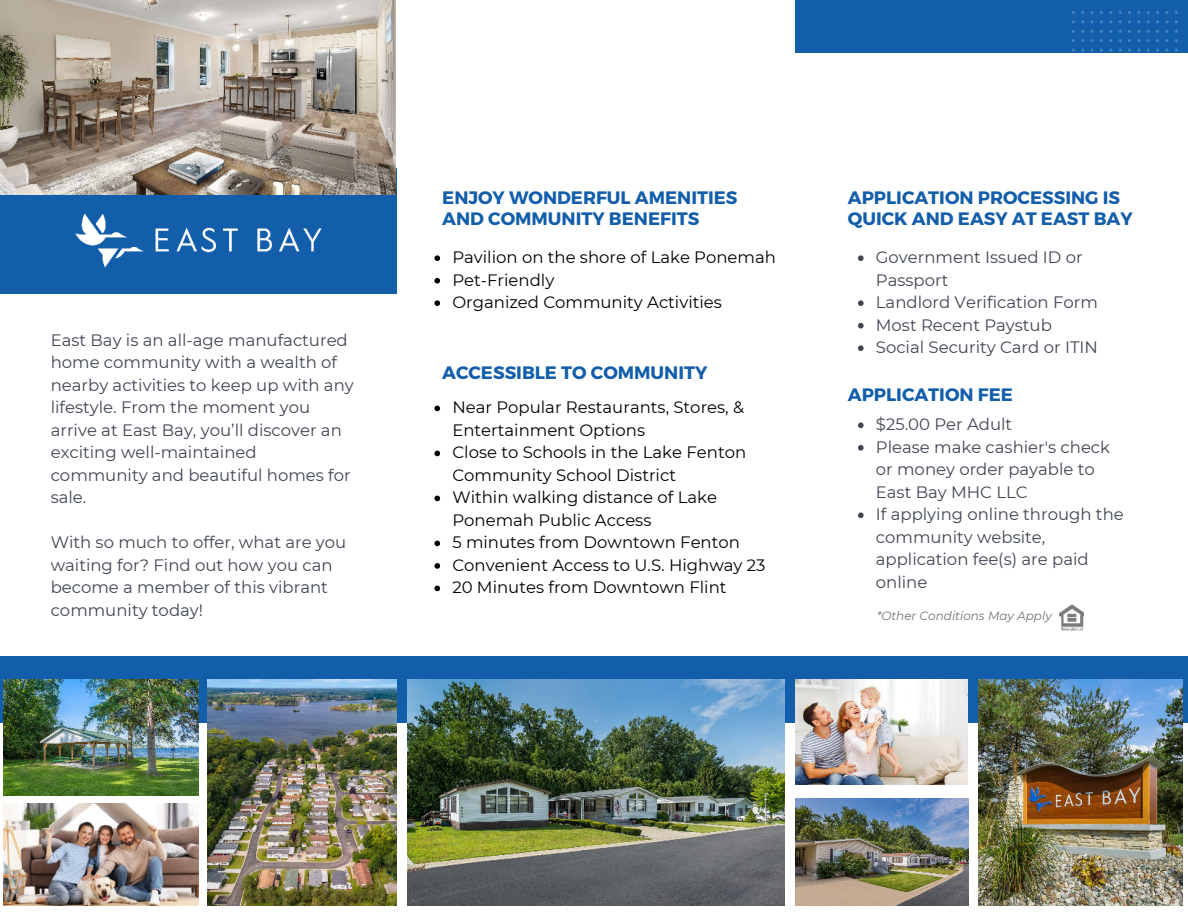
<style>
.page{position:relative;width:1188px;height:918px;background:#fff}
.page>*{position:absolute;margin:0;border:0;box-sizing:border-box;transform-origin:0 0}
.t1{font:700 18px/21.3px "Montserrat";color:#135eab}
.t2{font:16.5px/22.5px "Montserrat";color:#3f4652}
.t3{font:16.5px/22.5px "Montserrat";color:#000}
.t4{font:italic 12px "Montserrat";color:#737373}
</style>
<div class="page">
<div style="left:0;top:168px;width:396px;height:126px;background:#135eab"></div>
<div style="left:795px;top:0;width:393px;height:52px;background:#135eab"></div>
<img style="left:0;top:0;width:396px;height:195px">
<div style="left:0;top:657px;width:1188px;height:66px;background:#135eab"></div>
<img style="left:979px;top:680px;width:204px;height:226px">
<img style="left:795px;top:680px;width:172px;height:104px">
<svg style="left:1072px;top:11px;width:106px;height:42px"></svg>
<img style="left:4px;top:680px;width:194px;height:116px">
<img style="left:4px;top:803px;width:194px;height:103px">
<img style="left:207px;top:680px;width:189px;height:226px">
<img style="left:796px;top:799px;width:172px;height:107px">
<img style="left:407px;top:680px;width:377px;height:226px">
<img style="left:1059px;top:604px;width:24px;height:26px">
<img style="left:75px;top:213px;width:247px;height:55px">
<svg style="left:858px;top:255px;width:6px;height:6px"></svg>
<svg style="left:858px;top:300px;width:6px;height:6px"></svg>
<svg style="left:858px;top:323px;width:6px;height:6px"></svg>
<svg style="left:858px;top:345px;width:6px;height:6px"></svg>
<svg style="left:434px;top:255px;width:6px;height:6px"></svg>
<svg style="left:434px;top:278px;width:6px;height:6px"></svg>
<svg style="left:434px;top:300px;width:6px;height:6px"></svg>
<svg style="left:434px;top:406px;width:6px;height:5px"></svg>
<svg style="left:434px;top:451px;width:6px;height:5px"></svg>
<svg style="left:434px;top:496px;width:6px;height:5px"></svg>
<svg style="left:434px;top:541px;width:6px;height:5px"></svg>
<svg style="left:434px;top:563px;width:6px;height:6px"></svg>
<svg style="left:434px;top:586px;width:6px;height:5px"></svg>
<svg style="left:858px;top:422px;width:6px;height:6px"></svg>
<svg style="left:858px;top:445px;width:6px;height:6px"></svg>
<svg style="left:858px;top:512px;width:6px;height:6px"></svg>
<p class="t2" style="left:51px;top:328px;width:305px">East Bay is an all-age manufactured home community with a wealth of nearby activities to keep up with any lifestyle. From the moment you arrive at East Bay, you’ll discover an exciting well-maintained community and beautiful homes for sale.</p>
<p class="t2" style="left:51px;top:531px;width:297px">With so much to offer, what are you waiting for? Find out how you can become a member of this vibrant community today!</p>
<p class="t1" style="left:442px;top:187px;width:297px">ENJOY WONDERFUL AMENITIES<br>AND COMMUNITY BENEFITS</p>
<p class="t3" style="left:452px;top:246px;width:325px">Pavilion on the shore of Lake Ponemah<br>Pet-Friendly<br>Organized Community Activities</p>
<p class="t1" style="left:442px;top:362px;width:267px">ACCESSIBLE TO COMMUNITY</p>
<p class="t3" style="left:452px;top:396px;width:315px">Near Popular Restaurants, Stores, &amp;<br>Entertainment Options<br>Close to Schools in the Lake Fenton<br>Community School District<br>Within walking distance of Lake<br>Ponemah Public Access<br>5 minutes from Downtown Fenton<br>Convenient Access to U.S. Highway 23<br>20 Minutes from Downtown Flint</p>
<p class="t1" style="left:848px;top:187px;width:286px">APPLICATION PROCESSING IS<br>QUICK AND EASY AT EAST BAY</p>
<p class="t2" style="left:876px;top:246px;width:224px">Government Issued ID or<br>Passport<br>Landlord Verification Form<br>Most Recent Paystub<br>Social Security Card or ITIN</p>
<p class="t1" style="left:848px;top:384px;width:167px">APPLICATION FEE</p>
<p class="t2" style="left:876px;top:413px;width:249px">$25.00 Per Adult<br>Please make cashier's check or money order payable to<br>East Bay MHC LLC<br>If applying online through the community website, application fee(s) are paid online</p>
<p class="t4" style="left:877px;top:608px;width:177px">*Other Conditions May Apply</p>
</div>
